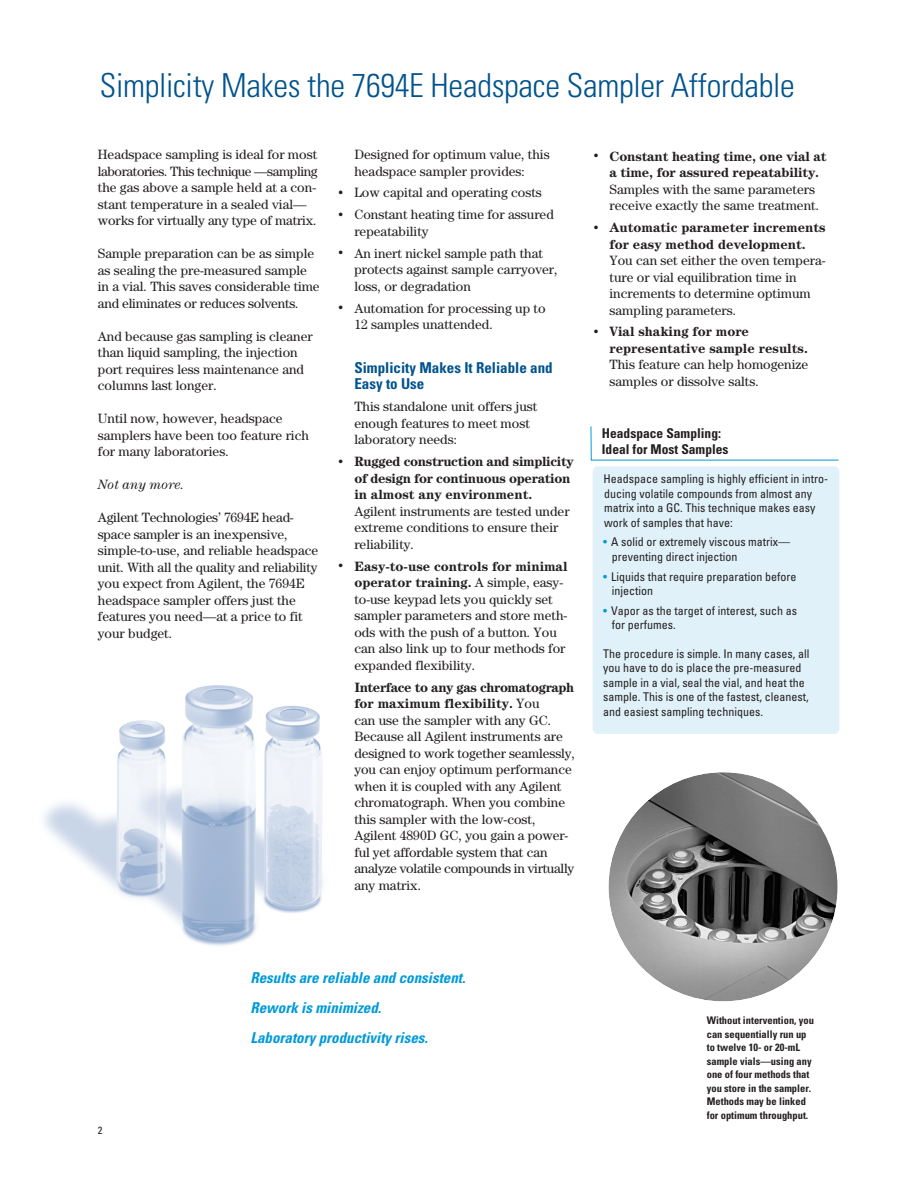
<style>
.page{position:relative;width:918px;height:1188px;background:#fff}
.page>*{position:absolute;margin:0;border:0;box-sizing:border-box;transform-origin:0 0}
.t1{font:300 condensed 33px "Univers";letter-spacing:-.01em;color:#00538d}
.t2{font:italic 700 condensed 15px/30px "Univers";color:#009ad9}
.t3{font:700 condensed 15px/16.5px "Univers";color:#00538d}
.t4{font:13.5px/16.5px "Century";color:#231f20}
.t5{font:700 13.5px/16.5px "Century";color:#231f20}
.t6{font:700 13.5px/16.5px "Century";letter-spacing:-.025em;color:#231f20}
.t7{font:700 condensed 13.5px/16.2px "Univers";color:#231f20}
.t8{font:italic 13.5px "Century";color:#231f20}
.t9{font:condensed 12px/14.4px "Univers";color:#231f20}
.t10{font:700 condensed 10.5px/13.5px "Univers";color:#231f20}
.t11{font:condensed 10.5px "Univers";color:#231f20}
.s1{font-size:10.5px}
.s2{font-weight:400;font-size:10.5px}
.s3{font-weight:700}
.s4{color:#009ad9}
</style>
<div class="page">
<div style="left:593px;top:466px;width:246px;height:268px;background:#e0f1f9;border-radius:5px"></div>
<img style="left:609px;top:772px;width:229px;height:229px;border-radius:50%">
<img style="left:44px;top:685px;width:279px;height:261px">
<svg style="left:590px;top:426px;width:249px;height:35px"></svg>
<h1 class="t1" style="left:100px;top:73px;width:696px">Simplicity Makes the 7694E Headspace Sampler Affordable</h1>
<p class="t4" style="left:98px;top:148px;width:221px">Headspace sampling is ideal for most laboratories. This technique —sampling the gas above a sample held at a con&shy;stant temperature in a sealed vial— works for virtually any type of matrix.</p>
<p class="t4" style="left:98px;top:247px;width:223px">Sample preparation can be as simple as sealing the pre-measured sample in a vial. This saves considerable time and eliminates or reduces solvents.</p>
<p class="t4" style="left:98px;top:329px;width:216px">And because gas sampling is cleaner than liquid sampling, the injection port requires less maintenance and columns last longer.</p>
<p class="t4" style="left:98px;top:412px;width:213px">Until now, however, headspace samplers have been too feature rich for many laboratories.</p>
<p class="t8" style="left:98px;top:480px;width:88px">Not any more.</p>
<p class="t4" style="left:98px;top:511px;width:222px">Agilent Technologies’ 7694E head&shy;space sampler is an inexpensive, simple-to-use, and reliable headspace unit. With all the quality and reliability you expect from Agilent, the 7694E headspace sampler offers just the features you need—at a price to fit your budget.</p>
<p class="t4" style="left:354px;top:147px;width:197px">Designed for optimum value, this headspace sampler provides:</p>
<p class="t4" style="left:338px;top:186px;width:205px"><span class="s1">•</span> Low capital and operating costs</p>
<p class="t4" style="left:354px;top:208px;width:201px;text-indent:-16px"><span class="s1">•</span> Constant heating time for assured repeatability</p>
<p class="t4" style="left:354px;top:246px;width:205px;text-indent:-16px"><span class="s1">•</span> An inert nickel sample path that protects against sample carryover, loss, or degradation</p>
<p class="t4" style="left:354px;top:301px;width:193px;text-indent:-16px"><span class="s1">•</span> Automation for processing up to<br>12 samples unattended.</p>
<p class="t3" style="left:354px;top:361px;width:200px">Simplicity Makes It Reliable and<br>Easy to Use</p>
<p class="t4" style="left:354px;top:400px;width:184px">This standalone unit offers just enough features to meet most laboratory needs:</p>
<p class="t6" style="left:354px;top:455px;width:221px;text-indent:-16px"><span class="s2">•</span> Rugged construction and simplicity of design for continuous operation in almost any environment.</p>
<p class="t4" style="left:354px;top:504px;width:217px">Agilent instruments are tested under extreme conditions to ensure their reliability.</p>
<p class="t4" style="left:354px;top:559px;width:215px;text-indent:-16px"><span class="s1">•</span> <span class="s3">Easy-to-use controls for minimal operator training.</span> A simple, easy&shy;to-use keypad lets you quickly set sampler parameters and store meth&shy;ods with the push of a button. You can also link up to four methods for expanded flexibility.</p>
<p class="t4" style="left:354px;top:680px;width:222px;text-indent:-16px"><span class="s1">•</span> <span class="s3">Interface to any gas chromatograph for maximum flexibility.</span> You<br>can use the sampler with any GC.<br>Because all Agilent instruments are designed to work together seamlessly, you can enjoy optimum performance when it is coupled with any Agilent chromatograph. When you combine this sampler with the low-cost,<br>Agilent 4890D GC, you gain a power&shy;ful yet affordable system that can analyze volatile compounds in virtually any matrix.</p>
<p class="t5" style="left:610px;top:149px;width:219px;text-indent:-16px"><span class="s2">•</span> Constant heating time, one vial at a time, for assured repeatability.</p>
<p class="t4" style="left:610px;top:182px;width:211px">Samples with the same parameters receive exactly the same treatment.</p>
<p class="t5" style="left:593px;top:220px;width:234px;text-align:center"><span class="s2">•</span> Automatic parameter increments for easy method development.</p>
<p class="t4" style="left:610px;top:253px;width:217px">You can set either the oven tempera&shy;ture or vial equilibration time in increments to determine optimum sampling parameters.</p>
<p class="t5" style="left:610px;top:325px;width:200px;text-indent:-16px"><span class="s2">•</span> Vial shaking for more representative sample results.</p>
<p class="t4" style="left:610px;top:358px;width:200px">This feature can help homogenize samples or dissolve salts.</p>
<p class="t7" style="left:602px;top:426px;width:128px">Headspace Sampling:<br>Ideal for Most Samples</p>
<p class="t9" style="left:604px;top:473px;width:226px">Headspace sampling is highly efficient in intro&shy;ducing volatile compounds from almost any matrix into a GC. This technique makes easy work of samples that have:</p>
<p class="t9" style="left:612px;top:536px;width:180px;text-indent:-9px"><span class="s4">•</span> A solid or extremely viscous matrix— preventing direct injection</p>
<p class="t9" style="left:612px;top:570px;width:186px;text-indent:-9px"><span class="s4">•</span> Liquids that require preparation before injection</p>
<p class="t9" style="left:612px;top:604px;width:187px;text-indent:-9px"><span class="s4">•</span> Vapor as the target of interest, such as for perfumes.</p>
<p class="t9" style="left:603px;top:648px;width:208px">The procedure is simple. In many cases, all you have to do is place the pre-measured sample in a vial, seal the vial, and heat the sample. This is one of the fastest, cleanest, and easiest sampling techniques.</p>
<p class="t11" style="left:98px;top:1126px;width:6px">2</p>
<p class="t2" style="left:250px;top:964px;width:216px">Results are reliable and consistent.<br>Rework is minimized.<br>Laboratory productivity rises.</p>
<p class="t10" style="left:707px;top:1015px;width:109px">Without intervention, you can sequentially run up to twelve 10- or 20-mL sample vials—using any one of four methods that you store in the sampler.<br>Methods may be linked for optimum throughput.</p>
</div>
